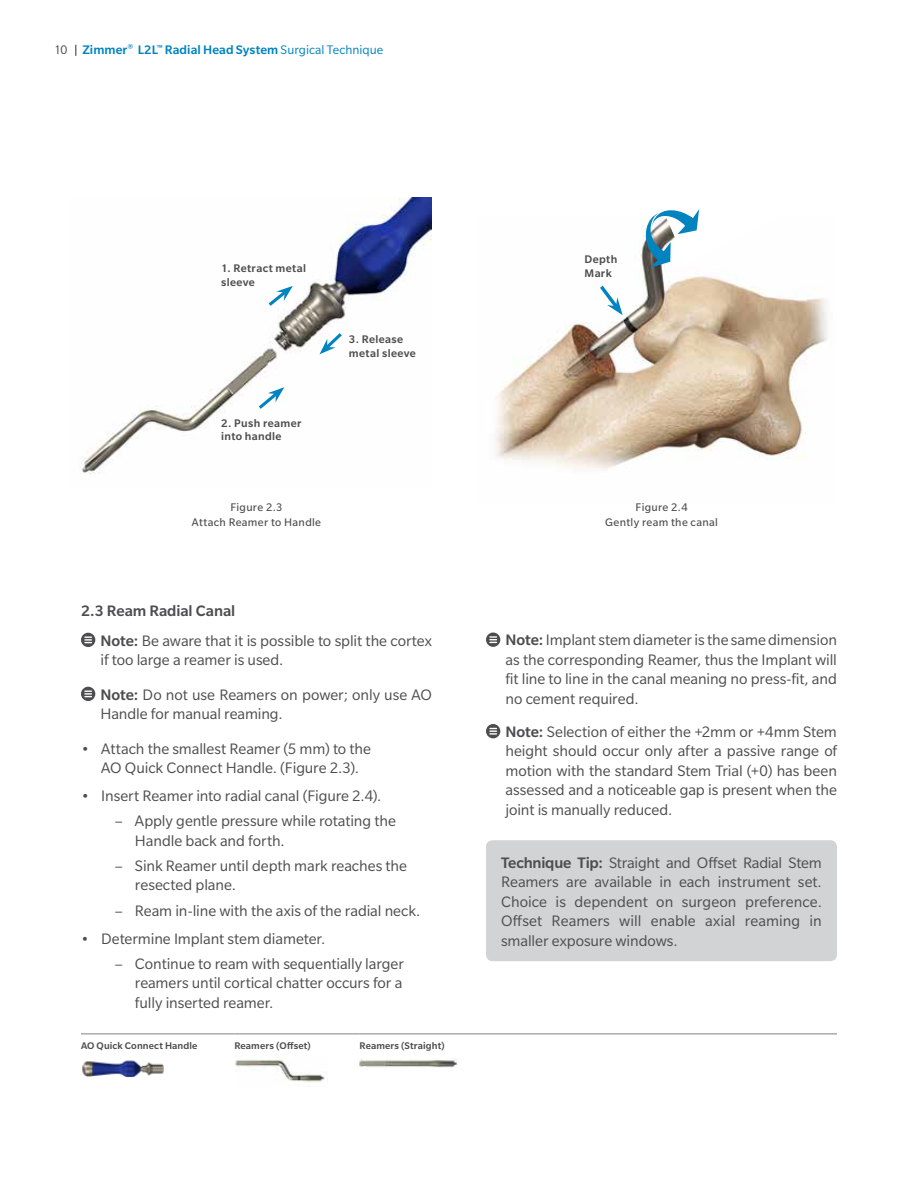
<style>
.page{position:relative;width:918px;height:1188px;background:#fff}
.page>*{position:absolute;margin:0;border:0;box-sizing:border-box;transform-origin:0 0}
.t1{font:16.5px/19.5px "Slate Pro";letter-spacing:-.005em;color:#4d4d4f;text-align:justify}
.t2{font:500 13.5px "Slate Pro";letter-spacing:.005em;color:#0083bf}
.t3{font:500 12px/13.5px "Slate Pro";letter-spacing:.03em;color:#4d4d4f}
.t4{font:12px/15px "Slate Pro";letter-spacing:.025em;color:#4d4d4f;text-align:center}
.t5{font:500 10.5px "Slate Pro";letter-spacing:.015em;color:#4d4d4f}
.s1{font-weight:400;color:#4d4d4f}
.s2{font-weight:400;color:#000}
.s3{font-weight:400}
.s4{font-weight:500}
.s5{font-weight:500;color:#474c55}
</style>
<div class="page">
<img style="left:495px;top:268px;width:332px;height:202px">
<svg style="left:486px;top:633px;width:14px;height:14px"></svg>
<svg style="left:490px;top:636px;width:6px;height:7px"></svg>
<svg style="left:486px;top:724px;width:14px;height:14px"></svg>
<svg style="left:490px;top:728px;width:6px;height:7px"></svg>
<svg style="left:81px;top:633px;width:14px;height:14px"></svg>
<svg style="left:85px;top:637px;width:6px;height:6px"></svg>
<svg style="left:81px;top:687px;width:14px;height:14px"></svg>
<svg style="left:85px;top:691px;width:6px;height:6px"></svg>
<img style="left:81px;top:198px;width:350px;height:276px">
<svg style="left:320px;top:330px;width:25px;height:24px"></svg>
<svg style="left:265px;top:286px;width:28px;height:23px"></svg>
<svg style="left:255px;top:387px;width:29px;height:25px"></svg>
<svg style="left:597px;top:282px;width:26px;height:33px"></svg>
<svg style="left:641px;top:209px;width:58px;height:59px"></svg>
<hr style="left:81px;top:1034px;width:153px;height:1px;background:#818386">
<hr style="left:234px;top:1034px;width:125px;height:1px;background:#818386">
<hr style="left:359px;top:1034px;width:478px;height:1px;background:#818386">
<img style="left:82px;top:1060px;width:82px;height:18px">
<img style="left:234px;top:1058px;width:91px;height:24px">
<img style="left:359px;top:1059px;width:99px;height:9px">
<div style="left:486px;top:840px;width:351px;height:121px;background:#d1d3d4;border-radius:7px"></div>
<p class="t2" style="left:54px;top:43px;width:331px"><span class="s1">10</span> <span class="s2">|</span> Zimmer<sup>®</sup> L2L<sup>™</sup> Radial Head System <span class="s3">Surgical Technique</span></p>
<p class="t3" style="left:221px;top:261px;width:86px">1. Retract metal sleeve</p>
<p class="t3" style="left:221px;top:416px;width:82px">2. Push reamer into handle</p>
<p class="t4" style="left:192px;top:500px;width:131px">Figure 2.3<br>Attach Reamer to Handle</p>
<p class="t3" style="left:349px;top:332px;width:68px">3. Release metal sleeve</p>
<p class="t1" style="left:101px;top:597px;width:333px;line-height:29.1px;text-indent:-19px"><span class="s4">2.3 Ream Radial Canal<br>Note:</span> Be aware that it is possible to split the cortex</p>
<p class="t1" style="left:101px;top:643px;width:333px;line-height:34.5px">if too large a reamer is used.<br><span class="s4">Note:</span> Do not use Reamers on power; only use AO</p>
<p class="t1" style="left:101px;top:704px;width:184px">Handle for manual reaming.</p>
<p class="t1" style="left:81px;top:739px;width:292px;text-align:center">• Attach the smallest Reamer (5 mm) to the<br>AO Quick Connect Handle. (Figure 2.3).</p>
<p class="t1" style="left:81px;top:786px;width:302px">• Insert Reamer into radial canal (Figure 2.4).</p>
<p class="t1" style="left:135px;top:811px;width:263px;text-indent:-20px">– Apply gentle pressure while rotating the<br>Handle back and forth.</p>
<p class="t1" style="left:135px;top:856px;width:274px;text-indent:-20px">– Sink Reamer until depth mark reaches the resected plane.</p>
<p class="t1" style="left:115px;top:901px;width:307px">– Ream in-line with the axis of the radial neck.</p>
<p class="t1" style="left:81px;top:929px;width:246px">• Determine Implant stem diameter.</p>
<p class="t1" style="left:135px;top:954px;width:270px;text-indent:-20px">– Continue to ream with sequentially larger reamers until cortical chatter occurs for a fully inserted reamer.</p>
<p class="t5" style="left:81px;top:1040px;width:118px">AO Quick Connect Handle</p>
<p class="t5" style="left:234px;top:1040px;width:78px">Reamers (Offset)</p>
<p class="t5" style="left:359px;top:1040px;width:87px">Reamers (Straight)</p>
<p class="t3" style="left:585px;top:253px;width:34px">Depth<br>Mark</p>
<p class="t4" style="left:605px;top:500px;width:114px">Figure 2.4<br>Gently ream the canal</p>
<p class="t1" style="left:506px;top:630px;width:333px"><span class="s4">Note:</span> Implant stem diameter is the same dimension as the corresponding Reamer, thus the Implant will fit line to line in the canal meaning no press-fit, and no cement required.</p>
<p class="t1" style="left:506px;top:722px;width:333px"><span class="s4">Note:</span> Selection of either the +2mm or +4mm Stem height should occur only after a passive range of motion with the standard Stem Trial (+0) has been assessed and a noticeable gap is present when the joint is manually reduced.</p>
<p class="t1" style="left:501px;top:853px;width:322px"><span class="s4">Technique Tip</span><span class="s5">:</span> Straight and Offset Radial Stem Reamers are available in each instrument set.<br>Choice is dependent on surgeon preference.<br>Offset Reamers will enable axial reaming in smaller exposure windows.</p>
</div>
